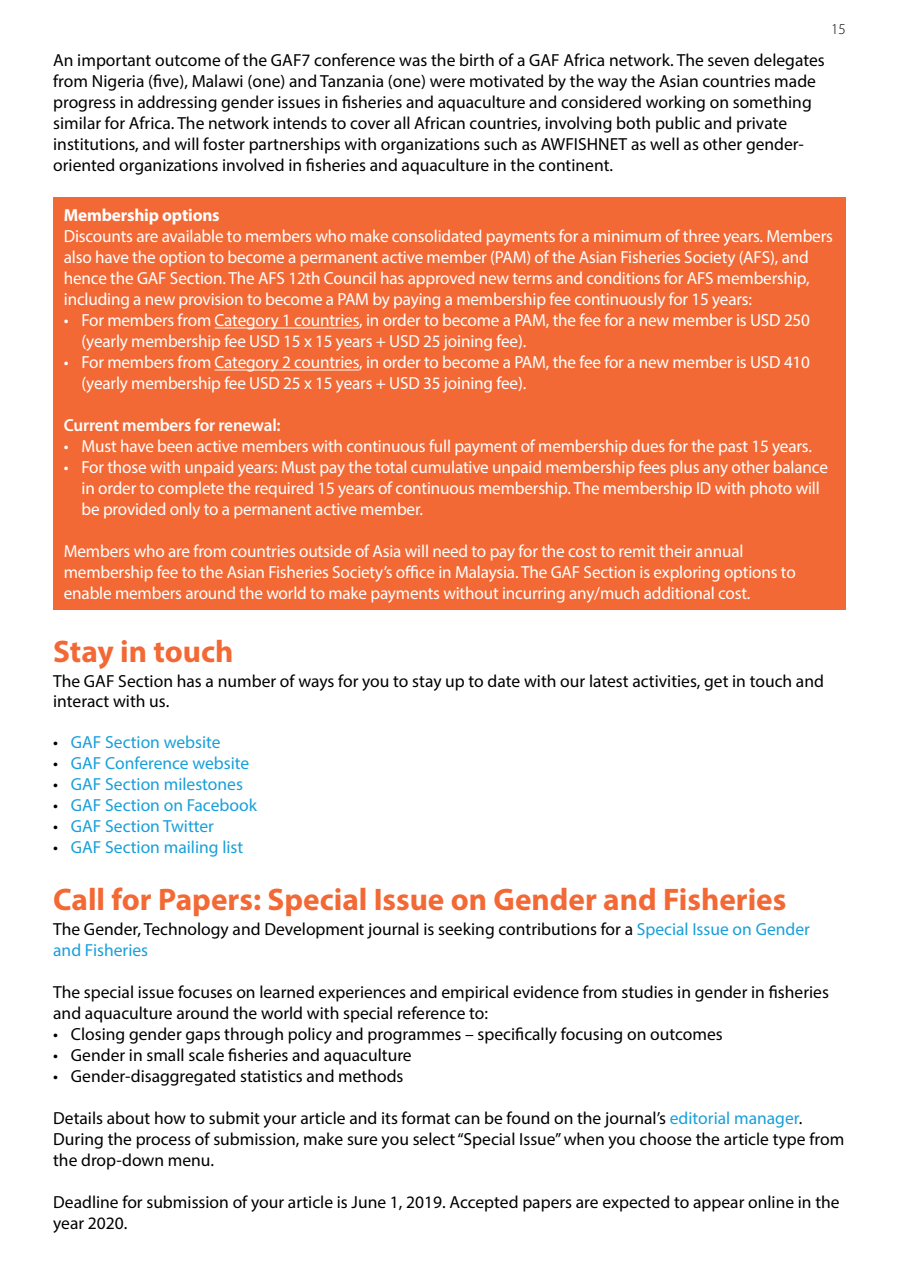
<style>
.page{position:relative;width:899px;height:1271px;background:#fff}
.page>*{position:absolute;margin:0;border:0;box-sizing:border-box;transform-origin:0 0}
.t1{font:700 31.25px "Myriad Pro";color:#f26935}
.t2{font:17.5px/21px "Myriad Pro";color:#000}
.t3{font:17.5px/21px "Myriad Pro";letter-spacing:-.01em;color:#fff}
.t4{font:17.5px "Myriad Pro";color:#189fda}
.t5{font:600 17.5px "Myriad Pro";letter-spacing:-.01em;color:#fff}
.t6{font:700 17.5px "Myriad Pro";letter-spacing:-.01em;color:#fff}
.t7{font:300 15px "Myriad Pro";color:#000}
.s1{color:#000}
.s2{color:#189fda}
</style>
<div class="page">
<div style="left:53px;top:197px;width:792px;height:413px;background:#f26935"></div>
<hr style="left:214px;top:327px;width:145px;height:1px;background:#fff">
<hr style="left:214px;top:369px;width:145px;height:1px;background:#fff">
<p class="t7" style="left:830px;top:21px;width:16px">15</p>
<p class="t2" style="left:53px;top:50px;width:773px">An important outcome of the GAF7 conference was the birth of a GAF Africa network. The seven delegates from Nigeria (five), Malawi (one) and Tanzania (one) were motivated by the way the Asian countries made progress in addressing gender issues in fisheries and aquaculture and considered working on something similar for Africa. The network intends to cover all African countries, involving both public and private institutions, and will foster partnerships with organizations such as AWFISHNET as well as other gender&shy;oriented organizations involved in fisheries and aquaculture in the continent.</p>
<p class="t6" style="left:64px;top:204px;width:157px">Membership options</p>
<p class="t3" style="left:64px;top:225px;width:770px">Discounts are available to members who make consolidated payments for a minimum of three years. Members also have the option to become a permanent active member (PAM) of the Asian Fisheries Society (AFS), and hence the GAF Section. The AFS 12th Council has approved new terms and conditions for AFS membership, including a new provision to become a PAM by paying a membership fee continuously for 15 years:</p>
<p class="t3" style="left:81px;top:309px;width:729px;text-indent:-18px">• For members from Category 1 countries, in order to become a PAM, the fee for a new member is USD 250 (yearly membership fee USD 15 x 15 years + USD 25 joining fee).</p>
<p class="t3" style="left:81px;top:351px;width:729px;text-indent:-18px">• For members from Category 2 countries, in order to become a PAM, the fee for a new member is USD 410 (yearly membership fee USD 25 x 15 years + USD 35 joining fee).</p>
<p class="t5" style="left:64px;top:414px;width:218px">Current members for renewal:</p>
<p class="t3" style="left:64px;top:435px;width:749px">• Must have been active members with continuous full payment of membership dues for the past 15 years.</p>
<p class="t3" style="left:81px;top:456px;width:747px;text-indent:-18px">• For those with unpaid years: Must pay the total cumulative unpaid membership fees plus any other balance in order to complete the required 15 years of continuous membership. The membership ID with photo will be provided only to a permanent active member.</p>
<p class="t3" style="left:64px;top:540px;width:733px">Members who are from countries outside of Asia will need to pay for the cost to remit their annual membership fee to the Asian Fisheries Society’s office in Malaysia. The GAF Section is exploring options to enable members around the world to make payments without incurring any/much additional cost.</p>
<h1 class="t1" style="left:53px;top:631px;width:182px">Stay in touch</h1>
<p class="t2" style="left:53px;top:670px;width:772px;line-height:20.1px">The GAF Section has a number of ways for you to stay up to date with our latest activities, get in touch and interact with us.</p>
<p class="t4" style="left:53px;top:731px;width:169px"><span class="s1">•</span> GAF Section website</p>
<p class="t4" style="left:53px;top:752px;width:198px"><span class="s1">•</span> GAF Conference website</p>
<p class="t4" style="left:53px;top:773px;width:191px"><span class="s1">•</span> GAF Section milestones</p>
<p class="t4" style="left:53px;top:794px;width:205px"><span class="s1">•</span> GAF Section on Facebook</p>
<p class="t4" style="left:53px;top:815px;width:162px"><span class="s1">•</span> GAF Section Twitter</p>
<p class="t4" style="left:53px;top:836px;width:191px"><span class="s1">•</span> GAF Section mailing list</p>
<h1 class="t1" style="left:53px;top:879px;width:734px">Call for Papers: Special Issue on Gender and Fisheries</h1>
<p class="t2" style="left:53px;top:918px;width:758px">The Gender, Technology and Development journal is seeking contributions for a <span class="s2">Special Issue on Gender and Fisheries</span></p>
<p class="t2" style="left:53px;top:981px;width:777px">The special issue focuses on learned experiences and empirical evidence from studies in gender in fisheries and aquaculture around the world with special reference to:</p>
<p class="t2" style="left:53px;top:1023px;width:671px">• Closing gender gaps through policy and programmes – specifically focusing on outcomes</p>
<p class="t2" style="left:53px;top:1044px;width:360px">• Gender in small scale fisheries and aquaculture</p>
<p class="t2" style="left:53px;top:1065px;width:352px">• Gender-disaggregated statistics and methods</p>
<p class="t2" style="left:53px;top:1107px;width:792px">Details about how to submit your article and its format can be found on the journal’s <span class="s2">editorial manager</span>.<br>During the process of submission, make sure you select “Special Issue” when you choose the article type from the drop-down menu.</p>
<p class="t2" style="left:53px;top:1191px;width:787px">Deadline for submission of your article is June 1, 2019. Accepted papers are expected to appear online in the year 2020.</p>
</div>
